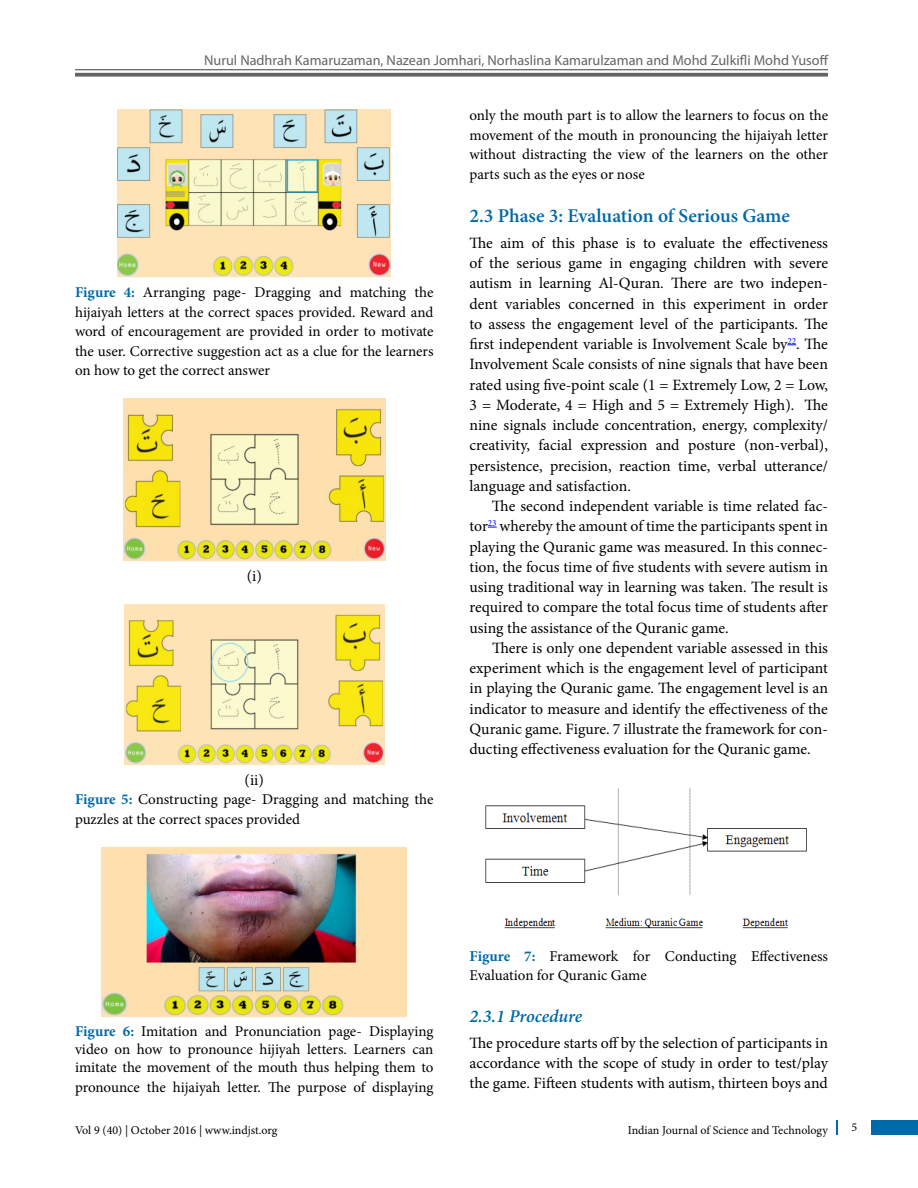
<style>
.page{position:relative;width:918px;height:1188px;background:#fff}
.page>*{position:absolute;margin:0;border:0;box-sizing:border-box;transform-origin:0 0}
.t1{font:600 19.5px "Minion Pro";color:#0069aa}
.t2{font:italic 600 18px "Minion Pro";letter-spacing:-.005em;color:#0069aa}
.t3{font:15.75px/20.2px "Minion Pro";color:#000;text-align:justify}
.t4{font:15px/19.5px "Minion Pro";letter-spacing:-.005em;color:#000;text-align:justify}
.t5{font:14.25px "Myriad Pro";color:#636466}
.t6{font:12px "Minion Pro";color:#000}
.s1{font-weight:700;color:#0069aa}
</style>
<div class="page">
<div style="left:872px;top:1120px;width:46px;height:15px;background:#0069aa"></div>
<svg style="left:836px;top:1120px;width:1px;height:15px"></svg>
<hr style="left:75px;top:69px;width:753px;height:1px;background:#636466">
<svg style="left:75px;top:73px;width:753px;height:4px;fill:#636466"></svg>
<img style="left:118px;top:110px;width:273px;height:168px">
<img style="left:123px;top:399px;width:262px;height:161px">
<img style="left:124px;top:604px;width:260px;height:160px">
<img style="left:102px;top:847px;width:305px;height:170px">
<img style="left:485px;top:788px;width:322px;height:141px">
<p class="t5" style="left:204px;top:51px;width:626px">Nurul Nadhrah Kamaruzaman, Nazean Jomhari, Norhaslina Kamarulzaman and Mohd Zulkifli Mohd Yusoff</p>
<p class="t4" style="left:75px;top:283px;width:360px"><span class="s1">Figure 4:</span> Arranging page- Dragging and matching the hijaiyah letters at the correct spaces provided. Reward and word of encouragement are provided in order to motivate the user. Corrective suggestion act as a clue for the learners on how to get the correct answer</p>
<p class="t3" style="left:247px;top:565px;width:17px">(i)</p>
<p class="t3" style="left:245px;top:769px;width:21px">(ii)</p>
<p class="t4" style="left:75px;top:790px;width:360px"><span class="s1">Figure 5:</span> Constructing page- Dragging and matching the puzzles at the correct spaces provided</p>
<p class="t4" style="left:470px;top:106px;width:360px">only the mouth part is to allow the learners to focus on the movement of the mouth in pronouncing the hijaiyah letter without distracting the view of the learners on the other parts such as the eyes or nose</p>
<p class="t1" style="left:470px;top:202px;width:322px">2.3 Phase 3: Evaluation of Serious Game</p>
<p class="t3" style="left:469px;top:233px;width:360px">The aim of this phase is to evaluate the effectiveness of the serious game in engaging children with severe autism in learning Al-Quran. There are two indepen&shy;dent variables concerned in this experiment in order to assess the engagement level of the participants. The first independent variable is Involvement Scale by<sup>22</sup>. The Involvement Scale consists of nine signals that have been rated using five-point scale (1 = Extremely Low, 2 = Low, 3 = Moderate, 4 = High and 5 = Extremely High). The nine signals include concentration, energy, complexity/ creativity, facial expression and posture (non-verbal), persistence, precision, reaction time, verbal utterance/ language and satisfaction.</p>
<p class="t3" style="left:469px;top:496px;width:360px;text-indent:23px">The second independent variable is time related fac&shy;tor<sup>23</sup> whereby the amount of time the participants spent in playing the Quranic game was measured. In this connec&shy;tion, the focus time of five students with severe autism in using traditional way in learning was taken. The result is required to compare the total focus time of students after using the assistance of the Quranic game.</p>
<p class="t3" style="left:469px;top:638px;width:360px;text-indent:23px">There is only one dependent variable assessed in this experiment which is the engagement level of participant in playing the Quranic game. The engagement level is an indicator to measure and identify the effectiveness of the Quranic game. Figure. 7 illustrate the framework for con&shy;ducting effectiveness evaluation for the Quranic game.</p>
<p class="t4" style="left:75px;top:1022px;width:360px;line-height:18px"><span class="s1">Figure 6:</span> Imitation and Pronunciation page- Displaying video on how to pronounce hijiyah letters. Learners can imitate the movement of the mouth thus helping them to</p>
<p class="t4" style="left:75px;top:1077px;width:360px">pronounce the hijaiyah letter. The purpose of displaying</p>
<p class="t4" style="left:470px;top:946px;width:360px"><span class="s1">Figure 7:</span> Framework for Conducting Effectiveness<br>Evaluation for Quranic Game</p>
<p class="t2" style="left:470px;top:1003px;width:114px">2.3.1 Procedure</p>
<p class="t3" style="left:470px;top:1033px;width:360px">The procedure starts off by the selection of participants in accordance with the scope of study in order to test/play the game. Fifteen students with autism, thirteen boys and</p>
<p class="t6" style="left:75px;top:1123px;width:204px">Vol 9 (40) | October 2016 | www.indjst.org</p>
<p class="t6" style="left:851px;top:1119px;width:7px">5</p>
<p class="t6" style="left:628px;top:1123px;width:202px">Indian Journal of Science and Technology</p>
</div>
